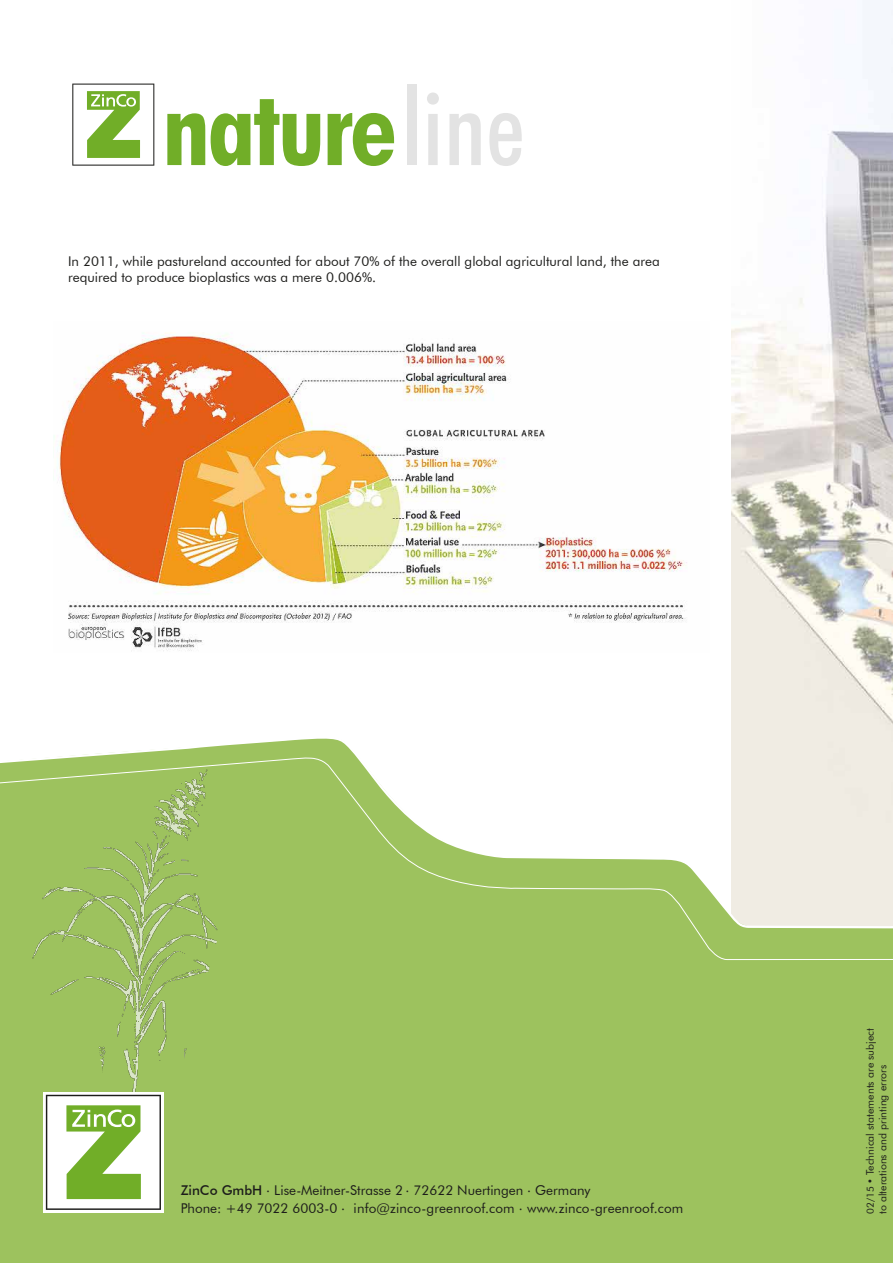
<style>
.page{position:relative;width:893px;height:1263px;background:#fff}
.page>*{position:absolute;margin:0;border:0;box-sizing:border-box;transform-origin:0 0}
.t1{font:700 condensed 106.8px "Futura BT";letter-spacing:-.025em;color:#71ae28}
.t2{font:13.5px/16.2px "Futura BT";color:#1d1d1b}
.t3{font:10.5px/12.6px "Futura BT";letter-spacing:.005em;color:#1d1d1b}
.s1{font-weight:500;color:#e3e3e3}
.s2{font-weight:500}
.s3{font-size:9.9px}
</style>
<div class="page">
<img style="left:731px;top:0;width:162px;height:736px">
<div style="left:0;top:960px;width:893px;height:303px;background:#9dc25e"></div>
<div style="left:270px;top:929px;width:623px;height:31px;background:#9dc25e"></div>
<svg style="left:173px;top:736px;width:720px;height:193px"></svg>
<img style="left:0;top:750px;width:270px;height:480px">
<svg style="left:43px;top:1092px;width:120px;height:120px"></svg>
<svg style="left:46px;top:1095px;width:115px;height:115px"></svg>
<svg style="left:72px;top:83px;width:83px;height:83px"></svg>
<svg style="left:72px;top:84px;width:82px;height:82px"></svg>
<img style="left:53px;top:332px;width:634px;height:319px">
<h1 class="t1" style="left:162px;top:62px;width:364px">nature <span class="s1">line</span></h1>
<p class="t2" style="left:68px;top:253px;width:593px">In 2011, while pastureland accounted for about 70% of the overall global agricultural land, the area required to produce bioplastics was a mere 0.006%.</p>
<p class="t2" style="left:181px;top:1181px;width:504px;line-height:18px"><span class="s2">ZinCo GmbH</span> . Lise-Meitner-Strasse 2 . 72622 Nuertingen . Germany<br>Phone: +49 7022 6003-0 . info@zinco-greenroof.com . www.zinco-greenroof.com</p>
<p class="t3" style="left:864px;top:1214px;width:187px;rotate:-90deg"><span class="s3">02/15 •</span> Technical statements are subject to alterations and printing errors</p>
</div>
